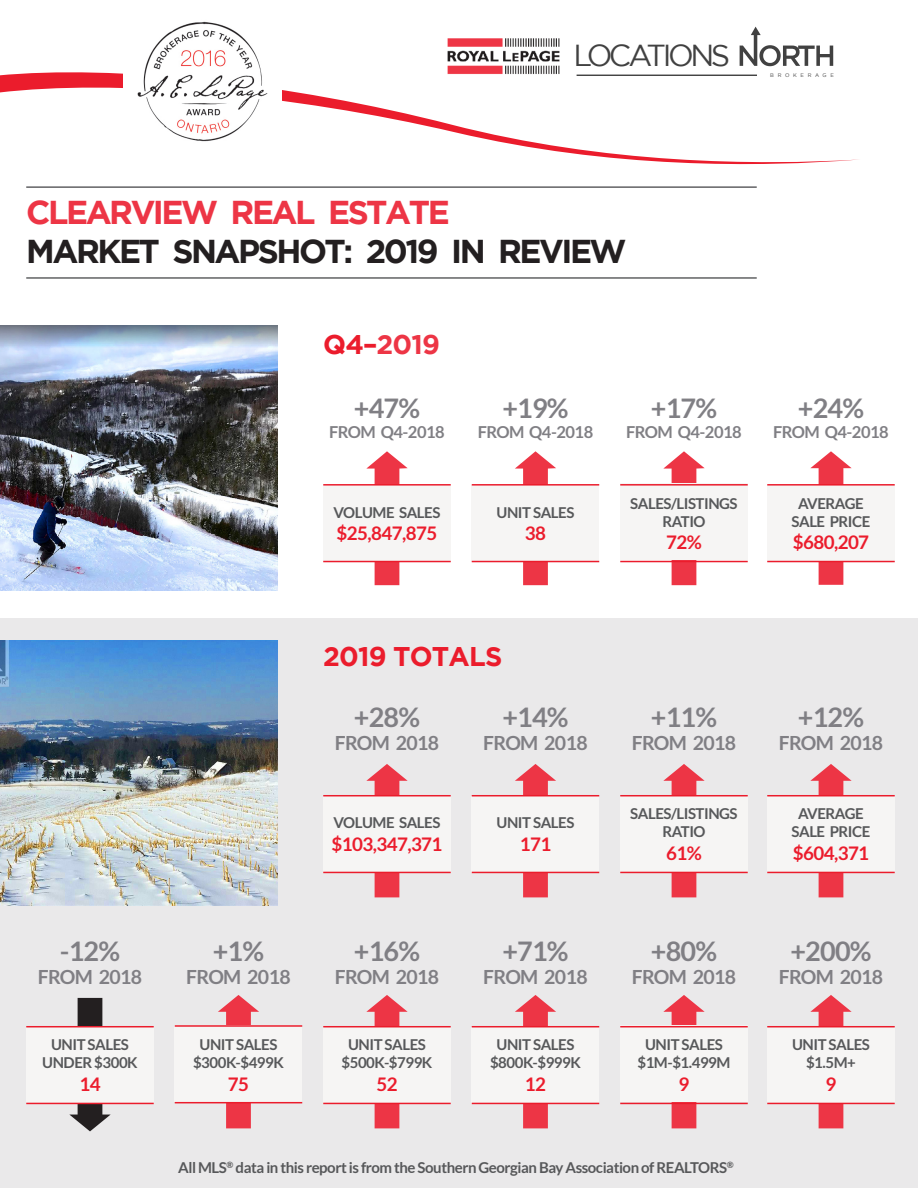
<style>
.page{position:relative;width:918px;height:1188px;background:#fff}
.page>*{position:absolute;margin:0;border:0;box-sizing:border-box;transform-origin:0 0}
.t1{font:700 33px/39px "Gotham";letter-spacing:-.075em;color:#231f20}
.t2{font:30.3px "Gotham";letter-spacing:-.115em;color:#414141}
.t3{font:700 27px "Lato";letter-spacing:-.03em;color:#807f84}
.t4{font:700 27px "Gotham";letter-spacing:-.03em;color:#eb1c2c}
.t5{font:700 27px "Gotham";letter-spacing:-.03em;color:#ed3545}
.t6{font:700 19.5px "Lato";letter-spacing:-.03em;color:#807f84}
.t7{font:700 18.75px "Lato";letter-spacing:-.03em;color:#eb1c2c}
.t8{font:700 16.5px "Lato";letter-spacing:-.03em;color:#807f84}
.t9{font:700 15px/18px "Lato";letter-spacing:-.03em;color:#57585a;text-align:center}
.t10{font:5.25px "Gotham";letter-spacing:.7em;color:#414141}
.s1{color:#ed3545}
.s2{color:#eb1c2c}
</style>
<div class="page">
<div style="left:0;top:618px;width:918px;height:570px;background:#eae9ea"></div>
<img style="left:0;top:640px;width:278px;height:265px">
<img style="left:0;top:326px;width:278px;height:265px">
<img style="left:447px;top:38px;width:113px;height:24px">
<svg style="left:740px;top:27px;width:93px;height:37px"></svg>
<svg style="left:0;top:64px;width:858px;height:101px"></svg>
<img style="left:123px;top:21px;width:158px;height:140px">
<svg style="left:218px;top:995px;width:41px;height:133px"></svg>
<svg style="left:663px;top:764px;width:42px;height:133px"></svg>
<svg style="left:663px;top:451px;width:42px;height:134px"></svg>
<svg style="left:515px;top:451px;width:41px;height:134px"></svg>
<svg style="left:366px;top:451px;width:42px;height:134px"></svg>
<svg style="left:515px;top:995px;width:41px;height:133px"></svg>
<svg style="left:663px;top:995px;width:42px;height:133px"></svg>
<svg style="left:810px;top:995px;width:42px;height:133px"></svg>
<svg style="left:69px;top:998px;width:42px;height:133px"></svg>
<svg style="left:810px;top:764px;width:42px;height:133px"></svg>
<svg style="left:810px;top:451px;width:42px;height:134px"></svg>
<hr style="left:26px;top:277px;width:731px;height:2px;background:#595a5c">
<div style="left:620px;top:484px;width:128px;height:76px;background:#f6f5f4"></div>
<hr style="left:26px;top:186px;width:731px;height:2px;background:#595a5c">
<div style="left:472px;top:486px;width:127px;height:76px;background:#f6f5f4"></div>
<div style="left:323px;top:486px;width:128px;height:76px;background:#f6f5f4"></div>
<div style="left:767px;top:486px;width:128px;height:76px;background:#f6f5f4"></div>
<hr style="left:472px;top:484px;width:127px;height:2px;background:#eb1c2c">
<hr style="left:323px;top:484px;width:128px;height:2px;background:#eb1c2c">
<hr style="left:767px;top:484px;width:128px;height:2px;background:#eb1c2c">
<hr style="left:472px;top:561px;width:127px;height:1px;background:#eb1c2c">
<hr style="left:323px;top:561px;width:128px;height:1px;background:#eb1c2c">
<hr style="left:767px;top:561px;width:128px;height:1px;background:#eb1c2c">
<hr style="left:620px;top:484px;width:128px;height:2px;background:#eb1c2c">
<hr style="left:620px;top:561px;width:128px;height:1px;background:#eb1c2c">
<div style="left:620px;top:796px;width:128px;height:76px;background:#f6f5f4"></div>
<svg style="left:515px;top:764px;width:41px;height:133px"></svg>
<svg style="left:366px;top:764px;width:42px;height:133px"></svg>
<div style="left:472px;top:797px;width:127px;height:76px;background:#f6f5f4"></div>
<div style="left:323px;top:797px;width:128px;height:76px;background:#f6f5f4"></div>
<div style="left:767px;top:797px;width:128px;height:76px;background:#f6f5f4"></div>
<hr style="left:472px;top:795px;width:127px;height:1px;background:#eb1c2c">
<hr style="left:323px;top:795px;width:128px;height:1px;background:#eb1c2c">
<hr style="left:767px;top:795px;width:128px;height:1px;background:#eb1c2c">
<hr style="left:472px;top:872px;width:127px;height:1px;background:#eb1c2c">
<hr style="left:323px;top:872px;width:128px;height:1px;background:#eb1c2c">
<hr style="left:767px;top:872px;width:128px;height:1px;background:#eb1c2c">
<hr style="left:620px;top:795px;width:128px;height:1px;background:#eb1c2c">
<hr style="left:620px;top:872px;width:128px;height:1px;background:#eb1c2c">
<div style="left:620px;top:1025px;width:128px;height:77px;background:#f6f5f4"></div>
<svg style="left:366px;top:995px;width:42px;height:133px"></svg>
<div style="left:472px;top:1028px;width:127px;height:76px;background:#f6f5f4"></div>
<div style="left:323px;top:1028px;width:128px;height:76px;background:#f6f5f4"></div>
<div style="left:767px;top:1028px;width:128px;height:76px;background:#f6f5f4"></div>
<div style="left:26px;top:1028px;width:128px;height:76px;background:#f6f5f4"></div>
<div style="left:175px;top:1025px;width:127px;height:76px;background:#f6f5f4"></div>
<hr style="left:472px;top:1026px;width:127px;height:1px;background:#eb1c2c">
<hr style="left:323px;top:1026px;width:128px;height:1px;background:#eb1c2c">
<hr style="left:767px;top:1026px;width:128px;height:1px;background:#eb1c2c">
<hr style="left:26px;top:1026px;width:128px;height:1px;background:#eb1c2c">
<hr style="left:175px;top:1025px;width:127px;height:2px;background:#eb1c2c">
<hr style="left:472px;top:1103px;width:127px;height:1px;background:#eb1c2c">
<hr style="left:323px;top:1103px;width:128px;height:1px;background:#eb1c2c">
<hr style="left:767px;top:1103px;width:128px;height:1px;background:#eb1c2c">
<hr style="left:26px;top:1103px;width:128px;height:1px;background:#eb1c2c">
<hr style="left:175px;top:1102px;width:127px;height:1px;background:#eb1c2c">
<hr style="left:620px;top:1026px;width:128px;height:1px;background:#eb1c2c">
<hr style="left:620px;top:1103px;width:128px;height:1px;background:#eb1c2c">
<h2 class="t2" style="left:573px;top:39px;width:158px">LOCATIONS</h2>
<p class="t10" style="left:770px;top:72px;width:65px">BROKERAGE</p>
<p class="t1" style="left:26px;top:192px;width:602px"><span class="s1">CLEARVIEW REAL ESTATE<br></span>MARKET SNAPSHOT: 2019 IN REVIEW</p>
<p class="t5" style="left:323px;top:328px;width:118px"><span class="s2">Q4–</span>2019</p>
<p class="t3" style="left:354px;top:393px;width:68px">+47%</p>
<p class="t8" style="left:329px;top:423px;width:117px">FROM Q4-2018</p>
<p class="t9" style="left:334px;top:503px;width:108px">VOLUME SALES</p>
<p class="t7" style="left:337px;top:523px;width:102px">$25,847,875</p>
<p class="t3" style="left:502px;top:393px;width:68px">+19%</p>
<p class="t8" style="left:478px;top:423px;width:117px">FROM Q4-2018</p>
<p class="t9" style="left:497px;top:503px;width:79px">UNIT SALES</p>
<p class="t7" style="left:525px;top:523px;width:23px">38</p>
<p class="t3" style="left:651px;top:393px;width:68px">+17%</p>
<p class="t8" style="left:626px;top:423px;width:117px">FROM Q4-2018</p>
<p class="t9" style="left:630px;top:494px;width:109px">SALES/LISTINGS<br>RATIO</p>
<p class="t7" style="left:666px;top:532px;width:37px">72%</p>
<p class="t3" style="left:798px;top:393px;width:68px">+24%</p>
<p class="t8" style="left:773px;top:423px;width:117px">FROM Q4-2018</p>
<p class="t9" style="left:792px;top:494px;width:80px">AVERAGE<br>SALE PRICE</p>
<p class="t7" style="left:793px;top:532px;width:78px">$680,207</p>
<p class="t3" style="left:60px;top:935px;width:62px">-12%</p>
<p class="t6" style="left:38px;top:966px;width:106px">FROM 2018</p>
<p class="t9" style="left:51px;top:1035px;width:79px">UNIT SALES</p>
<p class="t9" style="left:42px;top:1053px;width:97px">UNDER $300K</p>
<p class="t7" style="left:79px;top:1073px;width:23px">14</p>
<p class="t4" style="left:323px;top:641px;width:181px">2019 TOTALS</p>
<p class="t3" style="left:354px;top:702px;width:68px">+28%</p>
<p class="t6" style="left:335px;top:732px;width:106px">FROM 2018</p>
<p class="t9" style="left:334px;top:814px;width:108px">VOLUME SALES</p>
<p class="t7" style="left:332px;top:833px;width:112px">$103,347,371</p>
<p class="t3" style="left:502px;top:702px;width:68px">+14%</p>
<p class="t6" style="left:483px;top:732px;width:106px">FROM 2018</p>
<p class="t9" style="left:497px;top:814px;width:79px">UNIT SALES</p>
<p class="t7" style="left:520px;top:833px;width:33px">171</p>
<p class="t3" style="left:213px;top:935px;width:53px">+1%</p>
<p class="t6" style="left:186px;top:966px;width:106px">FROM 2018</p>
<p class="t9" style="left:200px;top:1035px;width:79px">UNIT SALES</p>
<p class="t9" style="left:193px;top:1053px;width:92px">$300K-$499K</p>
<p class="t7" style="left:228px;top:1073px;width:23px">75</p>
<p class="t3" style="left:354px;top:935px;width:68px">+16%</p>
<p class="t6" style="left:335px;top:966px;width:106px">FROM 2018</p>
<p class="t9" style="left:348px;top:1035px;width:79px">UNIT SALES</p>
<p class="t9" style="left:342px;top:1053px;width:92px">$500K-$799K</p>
<p class="t7" style="left:376px;top:1073px;width:23px">52</p>
<p class="t3" style="left:502px;top:935px;width:68px">+71%</p>
<p class="t6" style="left:483px;top:966px;width:106px">FROM 2018</p>
<p class="t9" style="left:497px;top:1035px;width:79px">UNIT SALES</p>
<p class="t9" style="left:490px;top:1053px;width:92px">$800K-$999K</p>
<p class="t7" style="left:525px;top:1073px;width:23px">12</p>
<p class="t3" style="left:651px;top:702px;width:68px">+11%</p>
<p class="t6" style="left:632px;top:732px;width:106px">FROM 2018</p>
<p class="t9" style="left:630px;top:805px;width:109px">SALES/LISTINGS<br>RATIO</p>
<p class="t7" style="left:666px;top:842px;width:37px">61%</p>
<p class="t3" style="left:651px;top:935px;width:68px">+80%</p>
<p class="t6" style="left:632px;top:966px;width:106px">FROM 2018</p>
<p class="t9" style="left:645px;top:1035px;width:79px">UNIT SALES</p>
<p class="t9" style="left:637px;top:1053px;width:95px">$1M-$1.499M</p>
<p class="t7" style="left:679px;top:1073px;width:12px">9</p>
<p class="t9" style="left:178px;top:1159px;width:557px">All MLS<sup>®</sup> data in this report is from the Southern Georgian Bay Association of REALTORS<sup>®</sup></p>
<p class="t3" style="left:798px;top:702px;width:68px">+12%</p>
<p class="t6" style="left:779px;top:732px;width:106px">FROM 2018</p>
<p class="t9" style="left:792px;top:805px;width:80px">AVERAGE<br>SALE PRICE</p>
<p class="t7" style="left:793px;top:842px;width:78px">$604,371</p>
<p class="t3" style="left:790px;top:935px;width:83px">+200%</p>
<p class="t6" style="left:779px;top:966px;width:106px">FROM 2018</p>
<p class="t9" style="left:792px;top:1035px;width:79px">UNIT SALES</p>
<p class="t9" style="left:806px;top:1053px;width:51px">$1.5M+</p>
<p class="t7" style="left:826px;top:1073px;width:12px">9</p>
</div>
